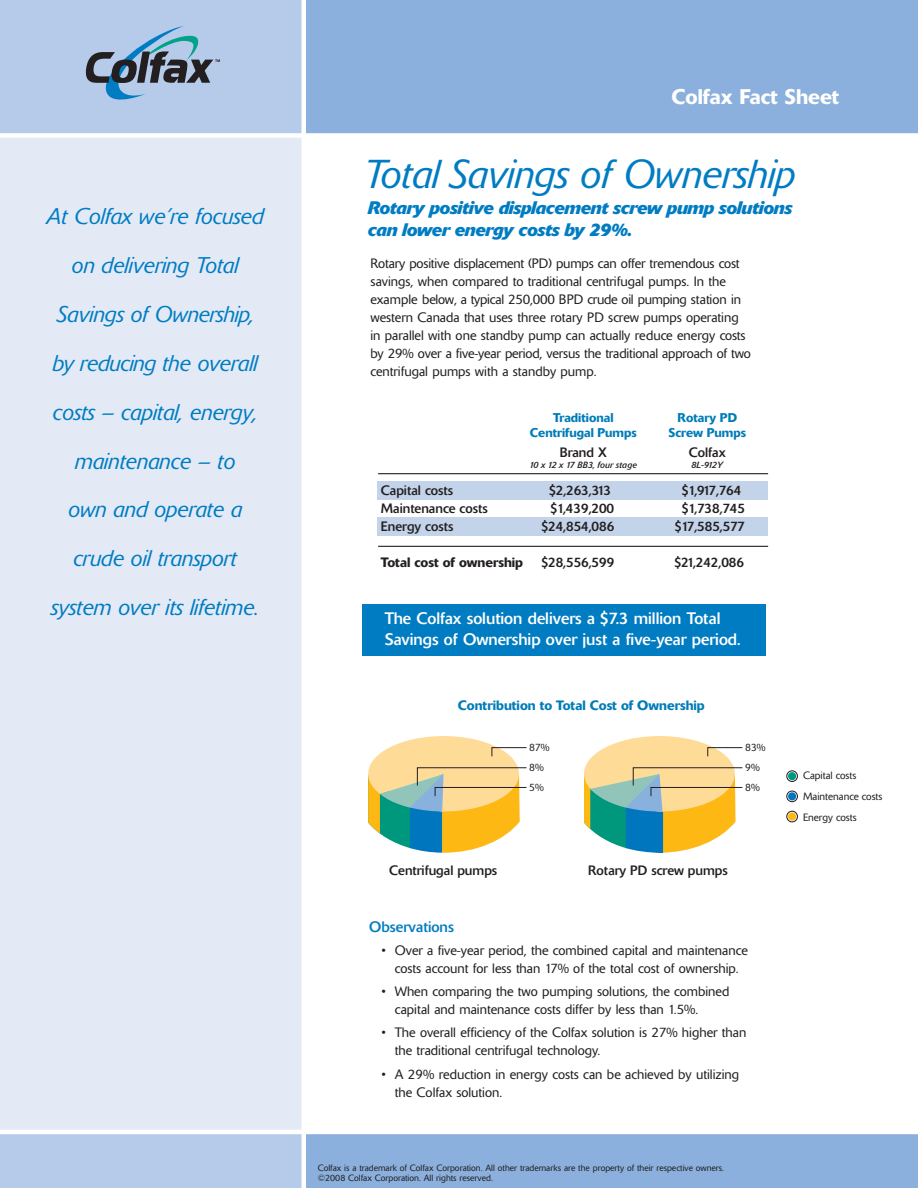
<style>
.page{position:relative;width:918px;height:1188px;background:#fff}
.page>*{position:absolute;margin:0;border:0;box-sizing:border-box;transform-origin:0 0}
.t1{font:italic 300 39.9px "Delta";color:#007cc2}
.t2{font:italic 300 22.5px/48.8px "Delta";color:#007cc2;text-align:center}
.t3{font:500 21px "Delta";color:#fff}
.t4{font:italic 700 18px/22.5px "Delta";letter-spacing:-.02em;color:#007cc2}
.t5{font:16.5px/21px "Delta";color:#fff}
.t6{font:15px "Delta";color:#007cc2}
.t7{font:300 13.5px/18px "Delta";color:#231f20}
.t8{font:13.5px "Delta";color:#231f20}
.t9{font:500 13.5px "Delta";color:#007cb8}
.t10{font:500 13.5px "Delta";color:#231f20}
.t11{font:500 12.6px/15.1px "Delta";color:#007cb8;text-align:center}
.t12{font:300 10.5px/21px "Delta";color:#231f20}
.t13{font:300 9px/10.5px "Delta";color:#231f20}
.t14{font:italic 9px "Delta";color:#231f20}
</style>
<div class="page">
<div style="left:305px;top:1134px;width:613px;height:54px;background:#8bb0dd"></div>
<div style="left:0;top:1134px;width:305px;height:54px;background:#b6cbe9"></div>
<div style="left:0;top:136px;width:302px;height:996px;background:#e3eaf6"></div>
<div style="left:0;top:0;width:302px;height:135px;background:#b6cbe9"></div>
<div style="left:305px;top:0;width:613px;height:133px;background:#8bb0dd"></div>
<hr style="left:302px;top:0;width:4px;height:1188px;background:#fff">
<hr style="left:0;top:1130px;width:918px;height:4px;background:#fff">
<div style="left:0;top:133px;width:918px;height:5px;background:#fff"></div>
<svg style="left:86px;top:26px;width:134px;height:74px"></svg>
<div style="left:377px;top:481px;width:391px;height:19px;background:#c3d4ea"></div>
<div style="left:377px;top:518px;width:391px;height:18px;background:#c3d4ea"></div>
<hr style="left:378px;top:473px;width:390px;height:1px;background:#231f20">
<hr style="left:378px;top:546px;width:390px;height:1px;background:#231f20">
<svg style="left:786px;top:770px;width:12px;height:12px"></svg>
<div style="left:788px;top:772px;width:8px;height:8px;background:#00987c;border-radius:50%"></div>
<svg style="left:786px;top:791px;width:12px;height:11px"></svg>
<div style="left:788px;top:792px;width:8px;height:8px;background:#0076bf;border-radius:50%"></div>
<svg style="left:786px;top:811px;width:12px;height:11px"></svg>
<div style="left:788px;top:812px;width:8px;height:9px;background:#fdb813;border-radius:50%"></div>
<svg style="left:368px;top:736px;width:159px;height:117px"></svg>
<svg style="left:584px;top:736px;width:159px;height:117px"></svg>
<div style="left:363px;top:604px;width:403px;height:51px;background:#007cc2"></div>
<h2 class="t2" style="left:47px;top:194px;width:219px">At Colfax we’re focused on delivering Total<br>Savings of Ownership, by reducing the overall costs – capital, energy, maintenance – to<br>own and operate a crude oil transport system over its lifetime.</h2>
<h3 class="t3" style="left:671px;top:89px;width:169px">Colfax Fact Sheet</h3>
<h1 class="t1" style="left:364px;top:159px;width:433px">Total Savings of Ownership</h1>
<h3 class="t4" style="left:368px;top:198px;width:426px">Rotary positive displacement screw pump solutions can lower energy costs by 29%.</h3>
<p class="t7" style="left:370px;top:255px;width:382px">Rotary positive displacement (PD) pumps can offer tremendous cost savings, when compared to traditional centrifugal pumps. In the example below, a typical 250,000 BPD crude oil pumping station in western Canada that uses three rotary PD screw pumps operating in parallel with one standby pump can actually reduce energy costs by 29% over a five-year period, versus the traditional approach of two centrifugal pumps with a standby pump.</p>
<p class="t11" style="left:530px;top:411px;width:108px">Traditional<br>Centrifugal Pumps</p>
<p class="t8" style="left:560px;top:447px;width:48px">Brand X</p>
<p class="t14" style="left:529px;top:461px;width:109px">10 x 12 x 17 BB3, four stage</p>
<p class="t11" style="left:669px;top:411px;width:79px">Rotary PD<br>Screw Pumps</p>
<p class="t8" style="left:689px;top:447px;width:38px">Colfax</p>
<p class="t14" style="left:692px;top:461px;width:33px">8L-912Y</p>
<p class="t8" style="left:381px;top:486px;width:74px">Capital costs</p>
<p class="t8" style="left:549px;top:486px;width:64px">$2,263,313</p>
<p class="t8" style="left:682px;top:486px;width:61px">$1,917,764</p>
<p class="t8" style="left:381px;top:504px;width:108px">Maintenance costs</p>
<p class="t8" style="left:550px;top:504px;width:65px">$1,439,200</p>
<p class="t8" style="left:682px;top:504px;width:65px">$1,738,745</p>
<p class="t8" style="left:381px;top:522px;width:74px">Energy costs</p>
<p class="t8" style="left:541px;top:522px;width:75px">$24,854,086</p>
<p class="t8" style="left:675px;top:522px;width:72px">$17,585,577</p>
<p class="t10" style="left:381px;top:558px;width:144px">Total cost of ownership</p>
<p class="t8" style="left:541px;top:558px;width:75px">$28,556,599</p>
<p class="t8" style="left:674px;top:558px;width:71px">$21,242,086</p>
<p class="t5" style="left:385px;top:610px;width:357px">The Colfax solution delivers a $7.3 million Total<br>Savings of Ownership over just a five-year period.</p>
<p class="t9" style="left:458px;top:701px;width:248px">Contribution to Total Cost of Ownership</p>
<p class="t12" style="left:529px;top:739px;width:22px;line-height:19.6px">87%<br>8%</p>
<p class="t12" style="left:529px;top:778px;width:16px">5%</p>
<p class="t12" style="left:745px;top:739px;width:22px;line-height:19.6px">83%<br>9%</p>
<p class="t12" style="left:745px;top:778px;width:16px">8%</p>
<p class="t8" style="left:389px;top:865px;width:109px">Centrifugal pumps</p>
<p class="t8" style="left:588px;top:865px;width:141px">Rotary PD screw pumps</p>
<p class="t6" style="left:369px;top:921px;width:86px">Observations</p>
<p class="t7" style="left:382px;top:943px;width:368px;text-align:center">• Over a five-year period, the combined capital and maintenance costs account for less than 17% of the total cost of ownership.</p>
<p class="t7" style="left:395px;top:984px;width:336px;text-indent:-13px">• When comparing the two pumping solutions, the combined capital and maintenance costs differ by less than 1.5%.</p>
<p class="t7" style="left:395px;top:1025px;width:353px;text-indent:-13px">• The overall efficiency of the Colfax solution is 27% higher than the traditional centrifugal technology.</p>
<p class="t7" style="left:395px;top:1066px;width:346px;text-indent:-13px">• A 29% reduction in energy costs can be achieved by utilizing the Colfax solution.</p>
<p class="t13" style="left:318px;top:1164px;width:408px">Colfax is a trademark of Colfax Corporation. All other trademarks are the property of their respective owners. ©2008 Colfax Corporation. All rights reserved.</p>
<p class="t12" style="left:803px;top:766px;width:81px">Capital costs<br>Maintenance costs<br>Energy costs</p>
</div>
